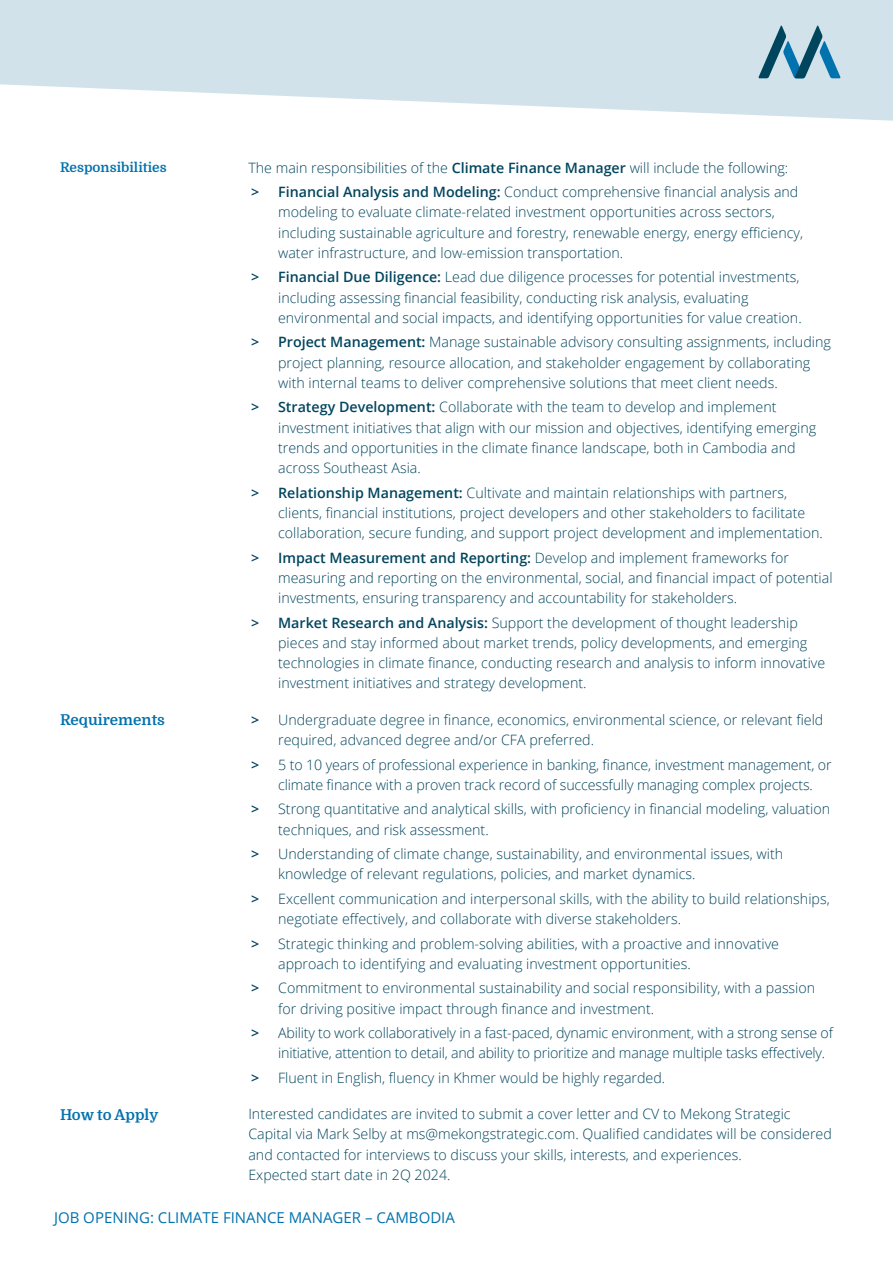
<style>
.page{position:relative;width:893px;height:1263px;background:#fff}
.page>*{position:absolute;margin:0;border:0;box-sizing:border-box;transform-origin:0 0}
.t1{font:15px "Open Sans";color:#0072ae}
.t2{font:700 15px "Domine";color:#0072ae}
.t3{font:300 14.25px/20.2px "Open Sans";color:#00455e}
.t4{font:700 13.5px "Domine";color:#0072ae}
.s1{font-weight:600}
</style>
<div class="page">
<svg style="left:0;top:0;width:893px;height:121px;fill:#d1e2ea"></svg>
<svg style="left:758px;top:25px;width:83px;height:53px;background:#86b0c3"></svg>
<p class="t4" style="left:60px;top:159px;width:108px">Responsibilities</p>
<p class="t3" style="left:248px;top:155px;width:552px;line-height:24.5px">The main responsibilities of the <span class="s1">Climate Finance Manager</span> will include the following: <span class="s1">&gt; Financial Analysis and Modeling:</span> Conduct comprehensive financial analysis and</p>
<p class="t3" style="left:278px;top:202px;width:527px">modeling to evaluate climate-related investment opportunities across sectors, including sustainable agriculture and forestry, renewable energy, energy efficiency, water infrastructure, and low-emission transportation.</p>
<p class="t3" style="left:278px;top:267px;width:525px;text-indent:-27px"><span class="s1">&gt; Financial Due Diligence:</span> Lead due diligence processes for potential investments, including assessing financial feasibility, conducting risk analysis, evaluating environmental and social impacts, and identifying opportunities for value creation.</p>
<p class="t3" style="left:278px;top:332px;width:554px;text-indent:-27px"><span class="s1">&gt; Project Management:</span> Manage sustainable advisory consulting assignments, including project planning, resource allocation, and stakeholder engagement by collaborating with internal teams to deliver comprehensive solutions that meet client needs.</p>
<p class="t3" style="left:278px;top:397px;width:540px;text-indent:-27px"><span class="s1">&gt; Strategy Development:</span> Collaborate with the team to develop and implement investment initiatives that align with our mission and objectives, identifying emerging trends and opportunities in the climate finance landscape, both in Cambodia and across Southeast Asia.</p>
<p class="t3" style="left:278px;top:482px;width:546px;text-indent:-27px"><span class="s1">&gt; Relationship Management:</span> Cultivate and maintain relationships with partners, clients, financial institutions, project developers and other stakeholders to facilitate collaboration, secure funding, and support project development and implementation.</p>
<p class="t3" style="left:278px;top:547px;width:556px;text-indent:-27px"><span class="s1">&gt; Impact Measurement and Reporting:</span> Develop and implement frameworks for measuring and reporting on the environmental, social, and financial impact of potential investments, ensuring transparency and accountability for stakeholders.</p>
<p class="t3" style="left:278px;top:612px;width:549px;text-indent:-27px"><span class="s1">&gt; Market Research and Analysis:</span> Support the development of thought leadership pieces and stay informed about market trends, policy developments, and emerging technologies in climate finance, conducting research and analysis to inform innovative investment initiatives and strategy development.</p>
<p class="t2" style="left:60px;top:712px;width:106px">Requirements</p>
<p class="t3" style="left:278px;top:709px;width:547px;text-indent:-27px"><span class="s1">&gt;</span> Undergraduate degree in finance, economics, environmental science, or relevant field required, advanced degree and/or CFA preferred.</p>
<p class="t3" style="left:251px;top:754px;width:582px;text-align:center"><span class="s1">&gt;</span> 5 to 10 years of professional experience in banking, finance, investment management, or climate finance with a proven track record of successfully managing complex projects.</p>
<p class="t3" style="left:278px;top:798px;width:554px;text-indent:-27px"><span class="s1">&gt;</span> Strong quantitative and analytical skills, with proficiency in financial modeling, valuation techniques, and risk assessment.</p>
<p class="t3" style="left:278px;top:843px;width:507px;text-indent:-27px"><span class="s1">&gt;</span> Understanding of climate change, sustainability, and environmental issues, with knowledge of relevant regulations, policies, and market dynamics.</p>
<p class="t3" style="left:278px;top:888px;width:553px;text-indent:-27px"><span class="s1">&gt;</span> Excellent communication and interpersonal skills, with the ability to build relationships, negotiate effectively, and collaborate with diverse stakeholders.</p>
<p class="t3" style="left:278px;top:933px;width:502px;text-indent:-27px"><span class="s1">&gt;</span> Strategic thinking and problem-solving abilities, with a proactive and innovative approach to identifying and evaluating investment opportunities.</p>
<p class="t3" style="left:278px;top:977px;width:539px;text-indent:-27px"><span class="s1">&gt;</span> Commitment to environmental sustainability and social responsibility, with a passion for driving positive impact through finance and investment.</p>
<p class="t3" style="left:278px;top:1022px;width:556px;text-indent:-27px"><span class="s1">&gt;</span> Ability to work collaboratively in a fast-paced, dynamic environment, with a strong sense of initiative, attention to detail, and ability to prioritize and manage multiple tasks effectively.</p>
<p class="t3" style="left:251px;top:1067px;width:416px"><span class="s1">&gt;</span> Fluent in English, fluency in Khmer would be highly regarded.</p>
<p class="t2" style="left:60px;top:1106px;width:100px">How to Apply</p>
<p class="t3" style="left:248px;top:1103px;width:585px">Interested candidates are invited to submit a cover letter and CV to Mekong Strategic Capital via Mark Selby at ms@mekongstrategic.com. Qualified candidates will be considered and contacted for interviews to discuss your skills, interests, and experiences.<br>Expected start date in 2Q 2024.</p>
<p class="t1" style="left:54px;top:1208px;width:402px">JOB OPENING: CLIMATE FINANCE MANAGER – CAMBODIA</p>
</div>
